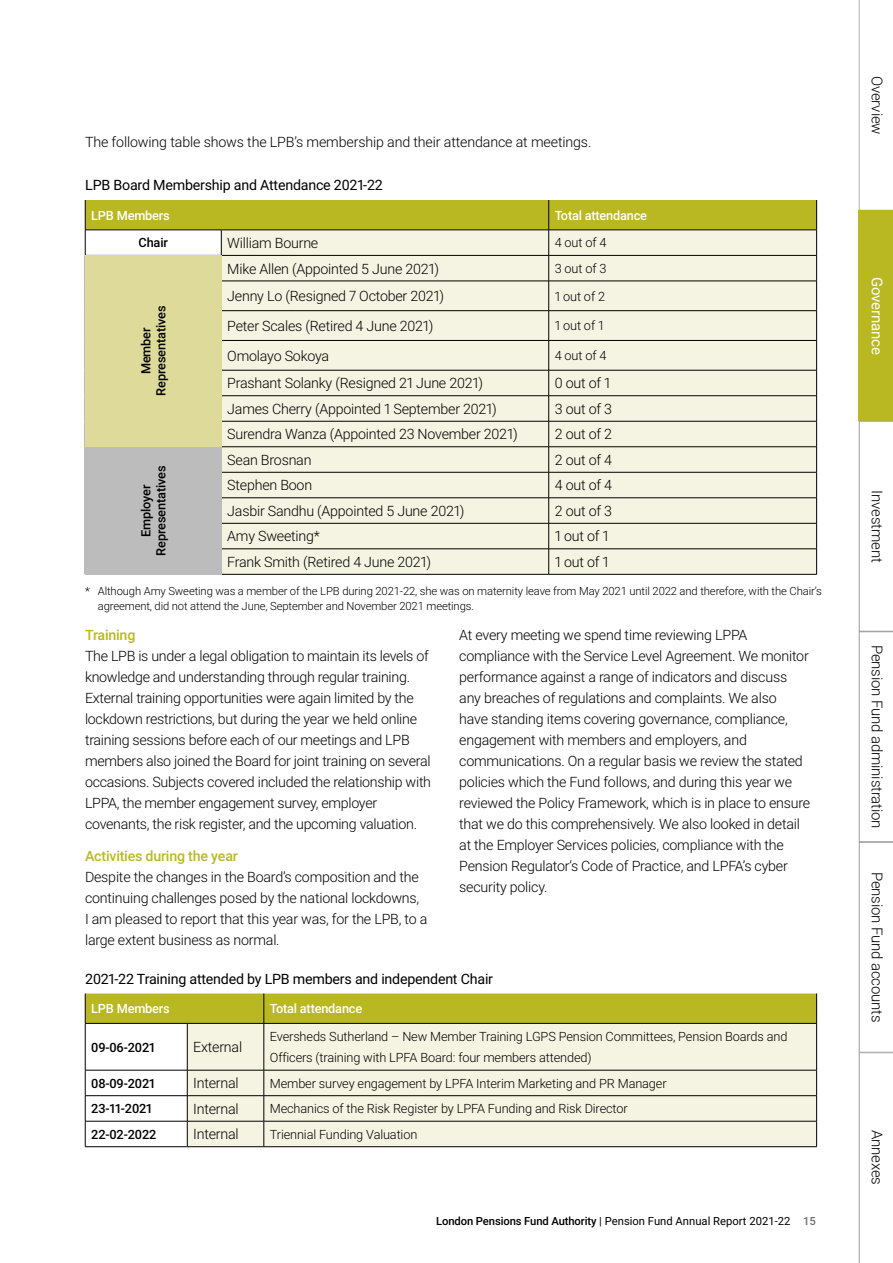
<style>
.page{position:relative;width:893px;height:1263px;background:#fff}
.page>*{position:absolute;margin:0;border:0;box-sizing:border-box;transform-origin:0 0}
.t1{font:300 15px "Roboto";letter-spacing:-.01em;color:#000}
.t2{font:15px "Roboto";letter-spacing:-.01em;color:#fff}
.t3{font:300 14.25px/21px "Roboto";letter-spacing:-.015em;color:#000}
.t4{font:14.25px "Roboto";letter-spacing:-.015em;color:#000}
.t5{font:500 14.25px "Roboto";letter-spacing:-.015em;color:#bab822}
.t6{font:300 12.75px/21px "Roboto";letter-spacing:-.01em;color:#000}
.t7{font:500 12.75px/15px "Roboto";letter-spacing:-.01em;color:#000;text-align:center}
.t8{font:500 12.75px "Roboto";letter-spacing:-.015em;color:#fff}
.t9{font:300 11.25px/15px "Roboto";letter-spacing:-.01em;color:#000}
.t10{font:11.25px "Roboto";color:#000}
.s1{font-weight:500}
.s2{font-weight:500;color:#706f6f}
</style>
<div class="page">
<svg style="left:859px;top:0;width:34px;height:210px"></svg>
<div style="left:859px;top:210px;width:34px;height:211px;background:#bab822"></div>
<svg style="left:859px;top:421px;width:34px;height:842px"></svg>
<hr style="left:85px;top:574px;width:136px;height:1px;background:#000">
<hr style="left:221px;top:574px;width:328px;height:1px;background:#000">
<hr style="left:549px;top:574px;width:268px;height:1px;background:#000">
<svg style="left:85px;top:200px;width:732px;height:374px;background:#e6e5c8"></svg>
<div style="left:85px;top:255px;width:136px;height:191px;background:#ddda9a"></div>
<div style="left:85px;top:447px;width:136px;height:127px;background:#bcbcbc"></div>
<svg style="left:85px;top:993px;width:732px;height:154px;background:#e2e1b9"></svg>
<p class="t3" style="left:85px;top:131px;width:508px">The following table shows the LPB’s membership and their attendance at meetings.</p>
<p class="t4" style="left:85px;top:175px;width:299px">LPB Board Membership and Attendance 2021-22</p>
<p class="t8" style="left:91px;top:206px;width:80px">LPB Members</p>
<p class="t8" style="left:555px;top:206px;width:94px">Total attendance</p>
<p class="t7" style="left:138px;top:235px;width:31px">Chair</p>
<p class="t3" style="left:227px;top:232px;width:93px">William Bourne</p>
<p class="t6" style="left:555px;top:232px;width:53px">4 out of 4</p>
<p class="t3" style="left:227px;top:257px;width:213px">Mike Allen (Appointed 5 June 2021)</p>
<p class="t6" style="left:555px;top:257px;width:53px">3 out of 3</p>
<p class="t3" style="left:227px;top:285px;width:218px">Jenny Lo (Resigned 7 October 2021)</p>
<p class="t6" style="left:555px;top:285px;width:52px">1 out of 2</p>
<p class="t3" style="left:227px;top:315px;width:208px">Peter Scales (Retired 4 June 2021)</p>
<p class="t6" style="left:555px;top:315px;width:50px">1 out of 1</p>
<p class="t3" style="left:227px;top:345px;width:103px">Omolayo Sokoya</p>
<p class="t6" style="left:555px;top:345px;width:53px">4 out of 4</p>
<p class="t3" style="left:227px;top:372px;width:257px">Prashant Solanky (Resigned 21 June 2021)</p>
<p class="t3" style="left:555px;top:372px;width:57px">0 out of 1</p>
<p class="t3" style="left:227px;top:398px;width:271px">James Cherry (Appointed 1 September 2021)</p>
<p class="t3" style="left:555px;top:398px;width:59px">3 out of 3</p>
<p class="t3" style="left:227px;top:423px;width:292px">Surendra Wanza (Appointed 23 November 2021)</p>
<p class="t3" style="left:555px;top:423px;width:59px">2 out of 2</p>
<p class="t3" style="left:227px;top:449px;width:86px">Sean Brosnan</p>
<p class="t3" style="left:555px;top:449px;width:59px">2 out of 4</p>
<p class="t3" style="left:227px;top:474px;width:86px">Stephen Boon</p>
<p class="t3" style="left:555px;top:474px;width:59px">4 out of 4</p>
<p class="t3" style="left:227px;top:500px;width:239px">Jasbir Sandhu (Appointed 5 June 2021)</p>
<p class="t3" style="left:555px;top:500px;width:59px">2 out of 3</p>
<p class="t3" style="left:227px;top:525px;width:94px">Amy Sweeting*</p>
<p class="t3" style="left:555px;top:525px;width:56px">1 out of 1</p>
<p class="t3" style="left:227px;top:551px;width:205px">Frank Smith (Retired 4 June 2021)</p>
<p class="t3" style="left:555px;top:551px;width:56px">1 out of 1</p>
<p class="t7" style="left:138px;top:396px;width:92px;rotate:-90deg">Member<br>Representatives</p>
<p class="t7" style="left:138px;top:556px;width:92px;rotate:-90deg">Employer<br>Representatives</p>
<p class="t9" style="left:98px;top:583px;width:725px;text-indent:-13px">* Although Amy Sweeting was a member of the LPB during 2021-22, she was on maternity leave from May 2021 until 2022 and therefore, with the Chair’s agreement, did not attend the June, September and November 2021 meetings.</p>
<p class="t5" style="left:85px;top:625px;width:52px">Training</p>
<p class="t3" style="left:85px;top:645px;width:348px">The LPB is under a legal obligation to maintain its levels of knowledge and understanding through regular training.<br>External training opportunities were again limited by the lockdown restrictions, but during the year we held online training sessions before each of our meetings and LPB members also joined the Board for joint training on several occasions. Subjects covered included the relationship with LPPA, the member engagement survey, employer covenants, the risk register, and the upcoming valuation.</p>
<p class="t5" style="left:85px;top:846px;width:154px">Activities during the year</p>
<p class="t3" style="left:85px;top:866px;width:344px">Despite the changes in the Board’s composition and the continuing challenges posed by the national lockdowns,<br>I am pleased to report that this year was, for the LPB, to a large extent business as normal.</p>
<p class="t3" style="left:459px;top:624px;width:352px">At every meeting we spend time reviewing LPPA compliance with the Service Level Agreement. We monitor performance against a range of indicators and discuss any breaches of regulations and complaints. We also<br>have standing items covering governance, compliance, engagement with members and employers, and communications. On a regular basis we review the stated policies which the Fund follows, and during this year we reviewed the Policy Framework, which is in place to ensure that we do this comprehensively. We also looked in detail at the Employer Services policies, compliance with the Pension Regulator’s Code of Practice, and LPFA’s cyber security policy.</p>
<p class="t4" style="left:85px;top:969px;width:409px">2021-22 Training attended by LPB members and independent Chair</p>
<p class="t8" style="left:91px;top:1000px;width:80px">LPB Members</p>
<p class="t8" style="left:270px;top:1000px;width:94px">Total attendance</p>
<p class="t7" style="left:91px;top:1039px;width:65px">09-06-2021</p>
<p class="t3" style="left:193px;top:1036px;width:50px">External</p>
<p class="t6" style="left:270px;top:1025px;width:519px">Eversheds Sutherland – New Member Training LGPS Pension Committees, Pension Boards and<br>Officers (training with LPFA Board: four members attended)</p>
<p class="t7" style="left:91px;top:1075px;width:65px">08-09-2021</p>
<p class="t3" style="left:193px;top:1072px;width:47px">Internal</p>
<p class="t6" style="left:270px;top:1072px;width:398px">Member survey engagement by LPFA Interim Marketing and PR Manager</p>
<p class="t7" style="left:91px;top:1101px;width:62px">23-11-2021</p>
<p class="t3" style="left:193px;top:1098px;width:47px">Internal</p>
<p class="t6" style="left:270px;top:1098px;width:359px">Mechanics of the Risk Register by LPFA Funding and Risk Director</p>
<p class="t7" style="left:91px;top:1126px;width:67px">22-02-2022</p>
<p class="t3" style="left:193px;top:1123px;width:47px">Internal</p>
<p class="t6" style="left:270px;top:1123px;width:149px">Triennial Funding Valuation</p>
<p class="t10" style="left:436px;top:1213px;width:381px"><span class="s1">London Pensions Fund Authority</span> | Pension Fund Annual Report 2021-22 <span class="s2">15</span></p>
<p class="t1" style="left:888px;top:76px;width:60px;rotate:90deg">Overview</p>
<p class="t2" style="left:888px;top:276px;width:80px;rotate:90deg">Governance</p>
<p class="t1" style="left:888px;top:490px;width:74px;rotate:90deg">Investment</p>
<p class="t1" style="left:888px;top:645px;width:185px;rotate:90deg">Pension Fund administration</p>
<p class="t1" style="left:888px;top:872px;width:152px;rotate:90deg">Pension Fund accounts</p>
<p class="t1" style="left:888px;top:1130px;width:57px;rotate:90deg">Annexes</p>
</div>
